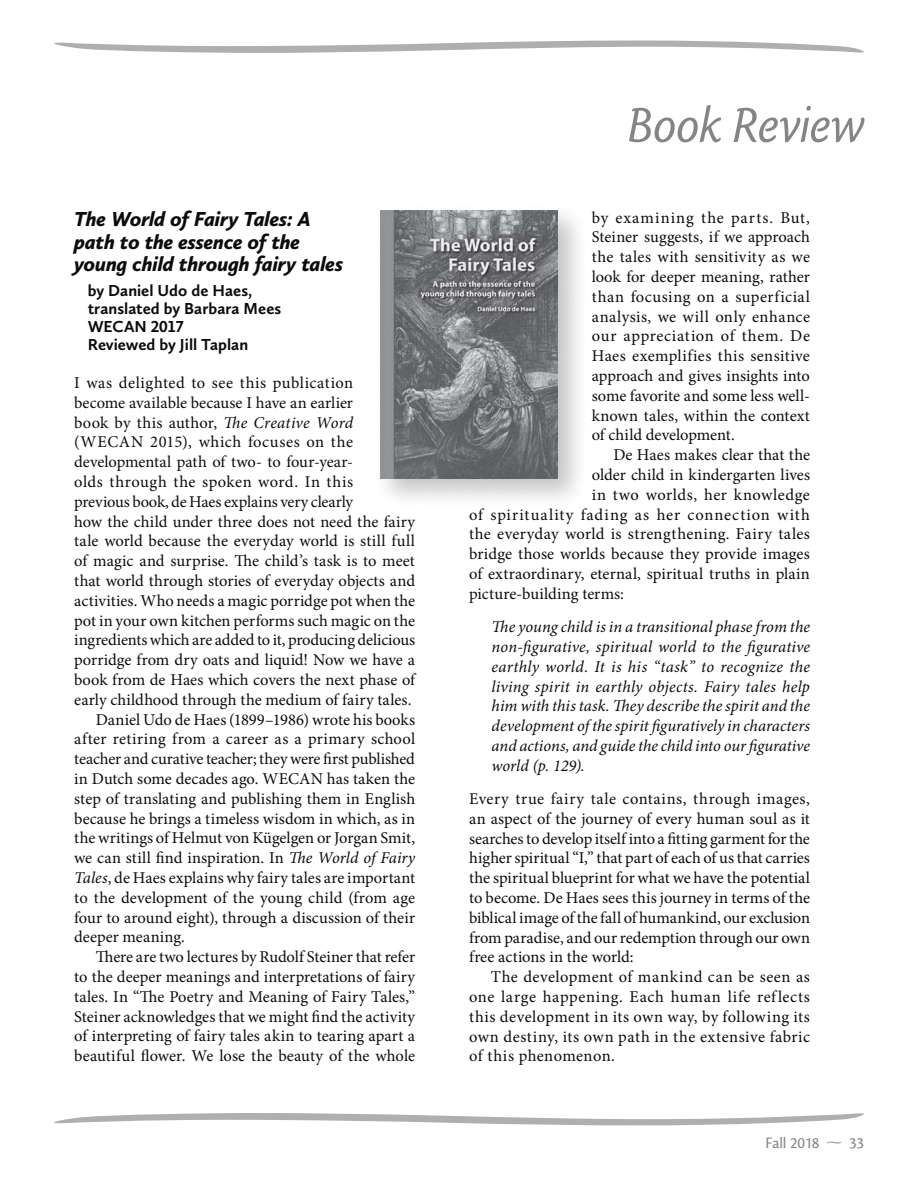
<style>
.page{position:relative;width:918px;height:1188px;background:#fff}
.page>*{position:absolute;margin:0;border:0;box-sizing:border-box;transform-origin:0 0}
.t1{font:54px "Cronos MM It.408.36.";letter-spacing:-.005em;color:#858585}
.t2{font:italic 900 21px/22.5px "Calluna Sans";color:#0d0c0b}
.t3{font:16.5px/19.8px "Minion Pro";letter-spacing:.005em;color:#0d0c0b;text-align:justify}
.t4{font:italic 16.5px/19.8px "Minion Pro";letter-spacing:-.005em;color:#0d0c0b;text-align:justify}
.t5{font:700 16.5px/18px "Calluna Sans";color:#0d0c0b}
.t6{font:16.5px "Minion Pro";letter-spacing:.03em;color:#0d0c0b}
.t7{font:16.5px "Minion Pro";letter-spacing:.025em;color:#0d0c0b}
.t8{font:16.5px "Minion Pro";letter-spacing:.055em;color:#0d0c0b}
.t9{font:16.5px "Minion Pro";letter-spacing:.035em;color:#0d0c0b}
.t10{font:16.5px "Cronos MM.408.11.";letter-spacing:-.01em;color:#858585}
.t11{font:16.5px "Minion Pro";color:#0b0c0a}
.s1{font-style:italic}
.s2{font-family:"Cronos MM Or.408.11.2"}
</style>
<div class="page">
<svg style="left:54px;top:1113px;width:810px;height:12px"></svg>
<svg style="left:54px;top:40px;width:810px;height:13px"></svg>
<img style="left:380px;top:210px;width:199px;height:290px">
<img style="left:380px;top:211px;width:178px;height:268px">
<p class="t2" style="left:74px;top:210px;width:270px">The World of Fairy Tales: A path to the essence of the young child through fairy tales</p>
<p class="t5" style="left:88px;top:281px;width:195px">by Daniel Udo de Haes, translated by Barbara Mees<br>WECAN 2017<br>Reviewed by Jill Taplan</p>
<p class="t6" style="left:74px;top:376px;width:280px">I was delighted to see this publication</p>
<p class="t3" style="left:74px;top:394px;width:280px">become available because I have an earlier</p>
<p class="t3" style="left:74px;top:414px;width:280px">book by this author, <span class="s1">The Creative Word</span></p>
<p class="t9" style="left:74px;top:435px;width:280px">(WECAN 2015), which focuses on the</p>
<p class="t3" style="left:74px;top:453px;width:280px">developmental path of two- to four-year-</p>
<p class="t6" style="left:74px;top:475px;width:280px">olds through the spoken word. In this</p>
<p class="t3" style="left:74px;top:493px;width:280px">previous book, de Haes explains very clearly</p>
<p class="t3" style="left:74px;top:513px;width:342px">how the child under three does not need the fairy</p>
<p class="t3" style="left:74px;top:533px;width:342px">tale world because the everyday world is still full</p>
<p class="t3" style="left:74px;top:552px;width:342px">of magic and surprise. The child’s task is to meet</p>
<p class="t3" style="left:74px;top:572px;width:342px">that world through stories of everyday objects and</p>
<p class="t3" style="left:74px;top:592px;width:342px">activities. Who needs a magic porridge pot when the</p>
<p class="t3" style="left:74px;top:612px;width:342px">pot in your own kitchen performs such magic on the</p>
<p class="t3" style="left:74px;top:632px;width:342px">ingredients which are added to it, producing delicious</p>
<p class="t3" style="left:74px;top:651px;width:342px">porridge from dry oats and liquid! Now we have a</p>
<p class="t3" style="left:74px;top:671px;width:342px">book from de Haes which covers the next phase of</p>
<p class="t3" style="left:74px;top:691px;width:339px">early childhood through the medium of fairy tales.</p>
<p class="t3" style="left:96px;top:711px;width:321px">Daniel Udo de Haes (1899–1986) wrote his books</p>
<p class="t7" style="left:74px;top:732px;width:342px">after retiring from a career as a primary school</p>
<p class="t3" style="left:74px;top:750px;width:342px">teacher and curative teacher; they were first published</p>
<p class="t3" style="left:74px;top:770px;width:342px">in Dutch some decades ago. WECAN has taken the</p>
<p class="t3" style="left:74px;top:790px;width:342px">step of translating and publishing them in English</p>
<p class="t3" style="left:74px;top:810px;width:342px">because he brings a timeless wisdom in which, as in</p>
<p class="t3" style="left:74px;top:830px;width:342px">the writings of Helmut von Kügelgen or Jorgan Smit,</p>
<p class="t3" style="left:74px;top:849px;width:342px">we can still find inspiration. In <span class="s1">The World of Fairy</span></p>
<p class="t3" style="left:74px;top:869px;width:342px"><span class="s1">Tales</span>, de Haes explains why fairy tales are important</p>
<p class="t3" style="left:74px;top:889px;width:342px">to the development of the young child (from age</p>
<p class="t3" style="left:74px;top:909px;width:342px">four to around eight), through a discussion of their</p>
<p class="t3" style="left:74px;top:929px;width:112px">deeper meaning.</p>
<p class="t3" style="left:96px;top:948px;width:321px">There are two lectures by Rudolf Steiner that refer</p>
<p class="t3" style="left:74px;top:968px;width:342px">to the deeper meanings and interpretations of fairy</p>
<p class="t3" style="left:74px;top:988px;width:342px">tales. In “The Poetry and Meaning of Fairy Tales,”</p>
<p class="t3" style="left:74px;top:1008px;width:342px">Steiner acknowledges that we might find the activity</p>
<p class="t3" style="left:74px;top:1028px;width:342px">of interpreting of fairy tales akin to tearing apart a</p>
<p class="t3" style="left:74px;top:1047px;width:342px">beautiful flower. We lose the beauty of the whole</p>
<h1 class="t1" style="left:627px;top:97px;width:239px">Book Review</h1>
<p class="t3" style="left:592px;top:209px;width:220px">by examining the parts. But, Steiner suggests, if we approach the tales with sensitivity as we look for deeper meaning, rather than focusing on a superficial analysis, we will only enhance our appreciation of them. De Haes exemplifies this sensitive approach and gives insights into some favorite and some less well&shy;known tales, within the context of child development.</p>
<p class="t3" style="left:613px;top:446px;width:198px">De Haes makes clear that the</p>
<p class="t3" style="left:592px;top:466px;width:220px">older child in kindergarten lives</p>
<p class="t7" style="left:592px;top:488px;width:220px">in two worlds, her knowledge</p>
<p class="t8" style="left:469px;top:508px;width:342px">o sp r ua y ading as her connection with</p>
<p class="t3" style="left:469px;top:526px;width:342px">the everyday world is strengthening. Fairy tales</p>
<p class="t3" style="left:469px;top:545px;width:342px">bridge those worlds because they provide images</p>
<p class="t3" style="left:469px;top:565px;width:342px">of extraordinary, eternal, spiritual truths in plain</p>
<p class="t3" style="left:469px;top:585px;width:156px">picture-building terms:</p>
<p class="t4" style="left:492px;top:618px;width:320px">The young child is in a transitional phase from the non-figurative, spiritual world to the figurative earthly world. It is his “task” to recognize the living spirit in earthly objects. Fairy tales help him with this task. They describe the spirit and the development of the spirit figuratively in characters and actions, and guide the child into our figurative world (p. 129).</p>
<p class="t3" style="left:469px;top:790px;width:342px">Every true fairy tale contains, through images, an aspect of the journey of every human soul as it searches to develop itself into a fitting garment for the higher spiritual “I,” that part of each of us that carries the spiritual blueprint for what we have the potential to become. De Haes sees this journey in terms of the biblical image of the fall of humankind, our exclusion from paradise, and our redemption through our own free actions in the world:</p>
<p class="t3" style="left:469px;top:968px;width:342px;text-indent:22px">The development of mankind can be seen as one large happening. Each human life reflects this development in its own way, by following its own destiny, its own path in the extensive fabric of this phenomenon.</p>
<p class="t11" style="left:478px;top:508px;width:6px">f</p>
<p class="t11" style="left:507px;top:508px;width:81px">i it lit f</p>
<p class="t10" style="left:766px;top:1134px;width:100px">Fall 2018 <span class="s2">-</span> 33</p>
</div>
